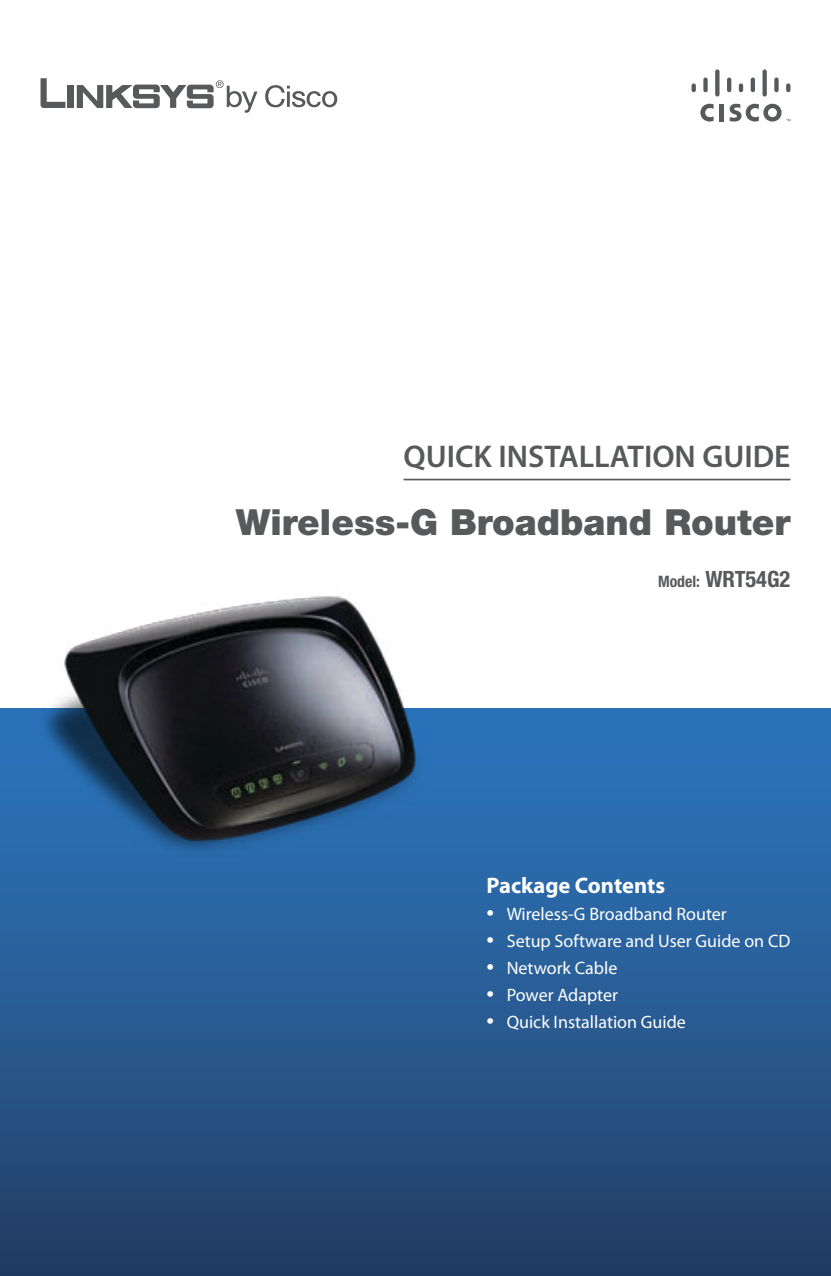
<style>
.page{position:relative;width:831px;height:1276px;background:#fff}
.page>*{position:absolute;margin:0;border:0;box-sizing:border-box;transform-origin:0 0}
.t1{font:900 36px "Helvetica Neue";color:#58595b}
.t2{font:600 31.5px "Myriad Pro";color:#58595b}
.t3{font:700 22.5px "Myriad Pro";color:#fff}
.t4{font:700 condensed 22.5px "Helvetica Neue";color:#58595b}
.t5{font:18px "Myriad Pro";color:#fff}
.s1{font-size:15.75px}
.s2{font-size:27px}
</style>
<div class="page">
<div style="left:0;top:709px;width:830px;height:567px;background:linear-gradient(to bottom,#2c79c2,#233e66)"></div>
<svg style="left:265px;top:85px;width:72px;height:22px"></svg>
<div style="left:68px;top:85px;width:6px;height:23px;background:#58595b"></div>
<svg style="left:40px;top:78px;width:25px;height:30px"></svg>
<svg style="left:77px;top:80px;width:180px;height:33px"></svg>
<hr style="left:719px;top:104px;width:4px;height:17px;background:#58595b">
<svg style="left:700px;top:104px;width:13px;height:17px"></svg>
<svg style="left:691px;top:83px;width:4px;height:9px"></svg>
<svg style="left:703px;top:78px;width:4px;height:14px"></svg>
<svg style="left:715px;top:69px;width:4px;height:28px"></svg>
<div style="left:726px;top:78px;width:5px;height:14px;background:#58595b;border-radius:2px"></div>
<svg style="left:738px;top:83px;width:4px;height:9px"></svg>
<svg style="left:750px;top:78px;width:4px;height:14px"></svg>
<svg style="left:762px;top:69px;width:4px;height:28px"></svg>
<svg style="left:774px;top:78px;width:4px;height:14px"></svg>
<svg style="left:785px;top:83px;width:5px;height:9px"></svg>
<svg style="left:729px;top:104px;width:61px;height:18px"></svg>
<hr style="left:403px;top:479px;width:387px;height:1px;background:#58595b">
<img style="left:40px;top:596px;width:405px;height:262px">
<h2 class="t2" style="left:403px;top:436px;width:388px">QUICK INSTALLATION GUIDE</h2>
<h1 class="t1" style="left:236px;top:501px;width:556px">Wireless-G Broadband Router</h1>
<p class="t4" style="left:657px;top:565px;width:134px"><span class="s1">Model:</span> WRT54G2</p>
<p class="t3" style="left:486px;top:870px;width:180px">Package Contents</p>
<p class="t5" style="left:486px;top:903px;width:242px"><span class="s2">•</span> Wireless-G Broadband Router</p>
<p class="t5" style="left:486px;top:930px;width:305px"><span class="s2">•</span> Setup Software and User Guide on CD</p>
<p class="t5" style="left:486px;top:957px;width:132px"><span class="s2">•</span> Network Cable</p>
<p class="t5" style="left:486px;top:984px;width:133px"><span class="s2">•</span> Power Adapter</p>
<p class="t5" style="left:486px;top:1011px;width:201px"><span class="s2">•</span> Quick Installation Guide</p>
</div>
